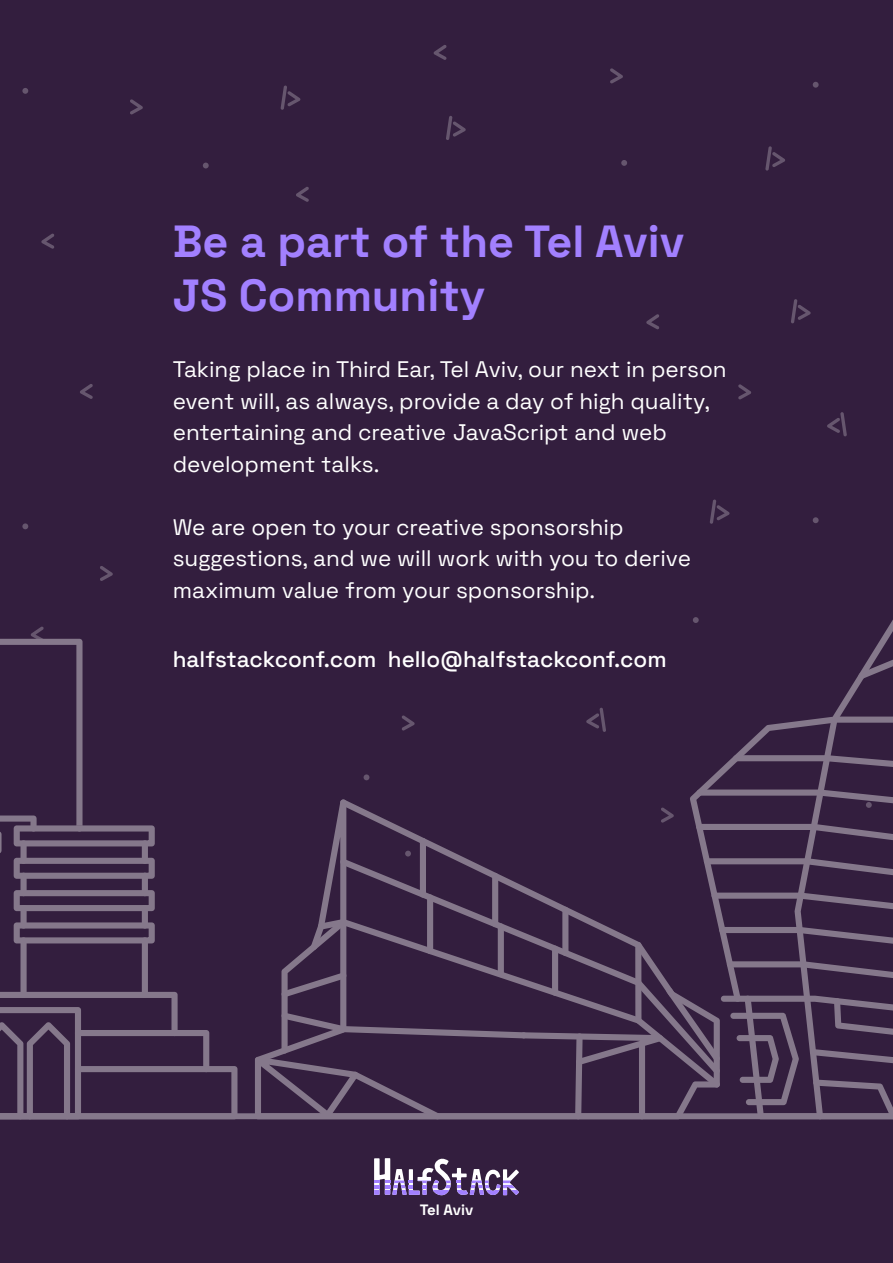
<style>
.page{position:relative;width:893px;height:1263px;background:#331e3e}
.page>*{position:absolute;margin:0;border:0;box-sizing:border-box;transform-origin:0 0}
.t1{font:700 45px/54px "Space Grotesk";color:#a280ff}
.t2{font:22.5px/31.5px "Space Grotesk";color:#fff}
.t3{font:500 22.5px "Space Grotesk";color:#fff}
.t4{font:700 15px "Space Grotesk";color:#fff}
</style>
<div class="page">
<svg style="left:827px;top:412px;width:20px;height:24px"></svg>
<svg style="left:710px;top:499px;width:20px;height:25px"></svg>
<svg style="left:80px;top:384px;width:13px;height:15px"></svg>
<svg style="left:791px;top:299px;width:20px;height:24px"></svg>
<svg style="left:100px;top:566px;width:13px;height:15px"></svg>
<svg style="left:22px;top:523px;width:6px;height:6px"></svg>
<svg style="left:621px;top:160px;width:6px;height:6px"></svg>
<svg style="left:646px;top:314px;width:13px;height:15px"></svg>
<svg style="left:446px;top:116px;width:20px;height:24px"></svg>
<svg style="left:813px;top:517px;width:6px;height:6px"></svg>
<svg style="left:738px;top:384px;width:13px;height:15px"></svg>
<svg style="left:203px;top:163px;width:6px;height:5px"></svg>
<svg style="left:296px;top:187px;width:13px;height:15px"></svg>
<svg style="left:41px;top:233px;width:13px;height:16px"></svg>
<svg style="left:765px;top:146px;width:20px;height:25px"></svg>
<svg style="left:130px;top:99px;width:13px;height:15px"></svg>
<svg style="left:22px;top:88px;width:6px;height:6px"></svg>
<svg style="left:281px;top:85px;width:19px;height:25px"></svg>
<svg style="left:813px;top:82px;width:6px;height:6px"></svg>
<svg style="left:610px;top:68px;width:13px;height:15px"></svg>
<svg style="left:434px;top:45px;width:13px;height:15px"></svg>
<svg style="left:374px;top:1158px;width:145px;height:37px"></svg>
<svg style="left:0;top:617px;width:893px;height:503px"></svg>
<h1 class="t1" style="left:173px;top:212px;width:513px">Be a part of the Tel Aviv<br>JS Community</h1>
<p class="t2" style="left:173px;top:352px;width:555px">Taking place in Third Ear, Tel Aviv, our next in person event will, as always, provide a day of high quality, entertaining and creative JavaScript and web development talks.</p>
<p class="t2" style="left:173px;top:510px;width:520px">We are open to your creative sponsorship suggestions, and we will work with you to derive maximum value from your sponsorship.</p>
<p class="t3" style="left:173px;top:642px;width:495px">halfstackconf.com hello@halfstackconf.com</p>
<p class="t4" style="left:420px;top:1199px;width:55px">Tel Aviv</p>
</div>
